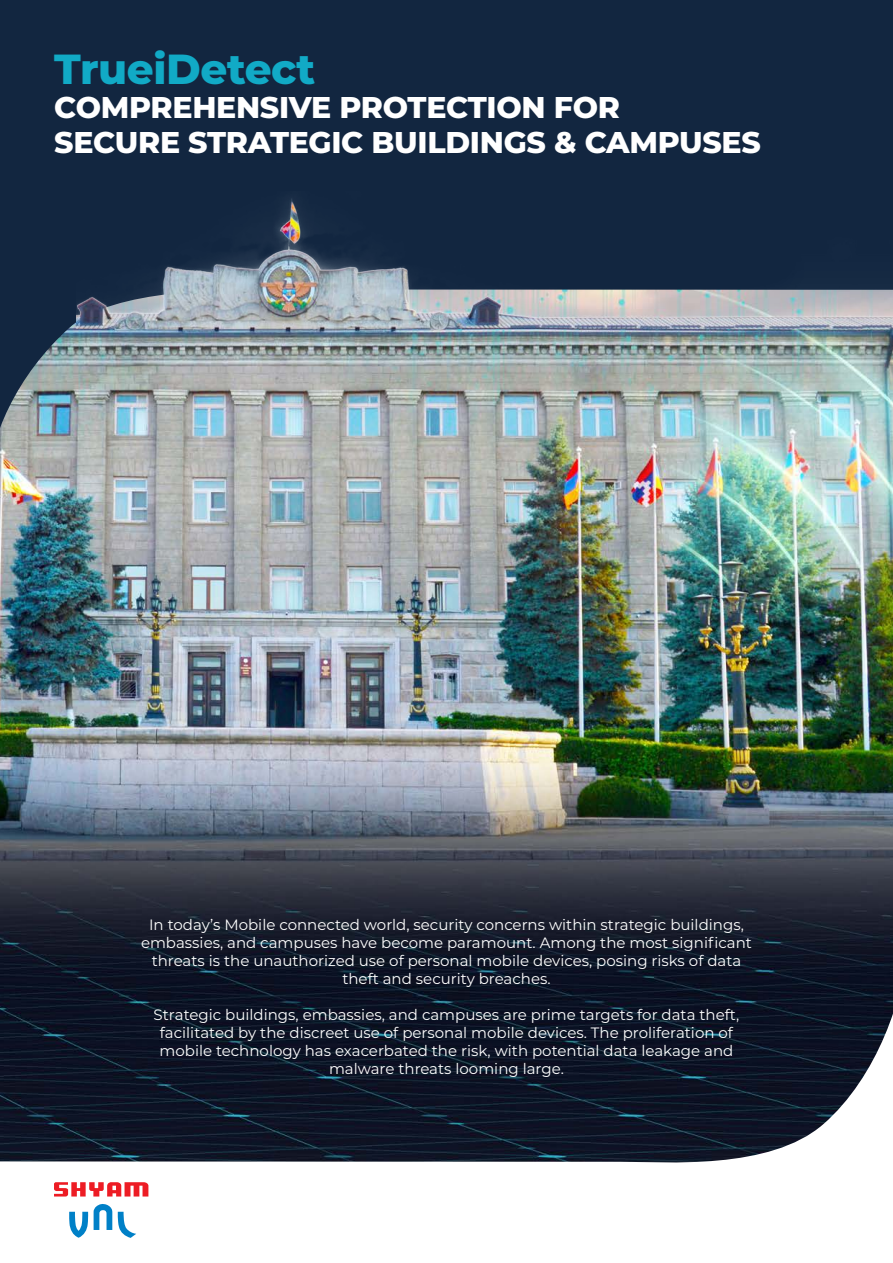
<style>
.page{position:relative;width:893px;height:1263px;background:#fff}
.page>*{position:absolute;margin:0;border:0;box-sizing:border-box;transform-origin:0 0}
.t1{font:800 42px "Montserrat";letter-spacing:-.01em;color:#11aac6}
.t2{font:800 30px "Montserrat";letter-spacing:-.01em;color:#fff}
.t3{font:15px/18px "Montserrat";color:#fff;text-align:center}
</style>
<div class="page">
<img style="left:0;top:537px;width:893px;height:408px">
<img style="left:0;top:0;width:893px;height:537px">
<svg style="left:0;top:945px;width:893px;height:285px;fill:#0f1526"></svg>
<svg style="left:54px;top:1182px;width:94px;height:14px"></svg>
<svg style="left:94px;top:1203px;width:18px;height:27px"></svg>
<svg style="left:69px;top:1212px;width:19px;height:26px"></svg>
<svg style="left:118px;top:1212px;width:18px;height:26px"></svg>
<img style="left:77px;top:192px;width:816px;height:137px">
<p class="t1" style="left:54px;top:38px;width:262px">TrueiDetect</p>
<p class="t2" style="left:54px;top:86px;width:567px">COMPREHENSIVE PROTECTION FOR</p>
<p class="t2" style="left:54px;top:120px;width:708px">SECURE STRATEGIC BUILDINGS &amp; CAMPUSES</p>
<p class="t3" style="left:141px;top:915px;width:612px">In today’s Mobile connected world, security concerns within strategic buildings, embassies, and campuses have become paramount. Among the most significant threats is the unauthorized use of personal mobile devices, posing risks of data theft and security breaches.</p>
<p class="t3" style="left:154px;top:1005px;width:587px">Strategic buildings, embassies, and campuses are prime targets for data theft, facilitated by the discreet use of personal mobile devices. The proliferation of mobile technology has exacerbated the risk, with potential data leakage and malware threats looming large.</p>
</div>
